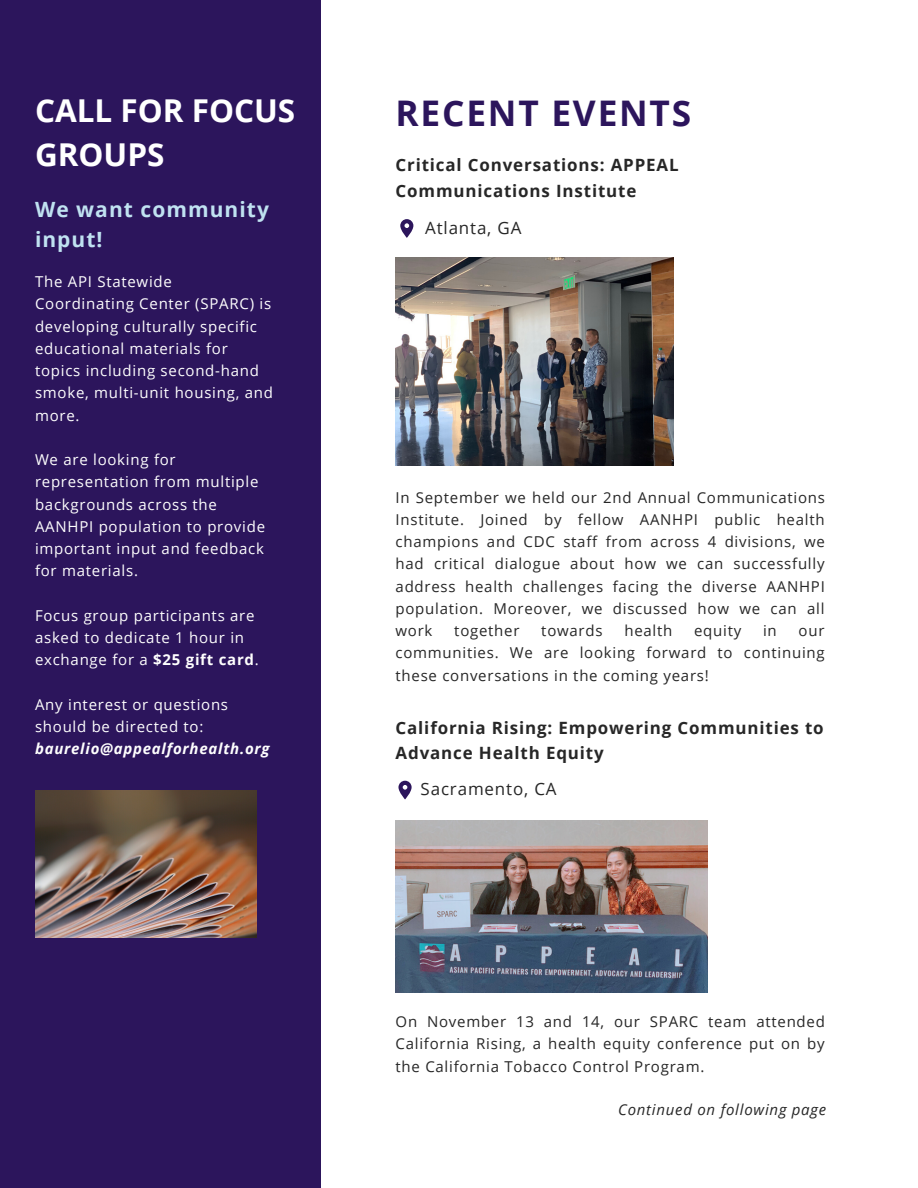
<style>
.page{position:relative;width:918px;height:1188px;background:#fff}
.page>*{position:absolute;margin:0;border:0;box-sizing:border-box;transform-origin:0 0}
.t1{font:700 35.25px "Open Sans";letter-spacing:.05em;color:#2c155c}
.t2{font:700 31.5px/43.8px "Open Sans";color:#fff}
.t3{font:700 21px/30.8px "Open Sans";letter-spacing:.05em;color:#c0e2f1}
.t4{font:700 16.95px/25.3px "Open Sans";letter-spacing:.05em;color:#272727}
.t5{font:16.95px "Open Sans";letter-spacing:.05em;color:#272727}
.t6{font:15px/22.2px "Open Sans";letter-spacing:.05em;color:#272727;text-align:justify}
.t7{font:15px/22.2px "Open Sans";letter-spacing:.05em;color:#fefefe}
.t8{font:italic 700 15px "Open Sans";letter-spacing:.05em;color:#fefefe}
.t9{font:italic 15px "Open Sans";letter-spacing:.05em;color:#272727}
.s1{font-weight:700}
</style>
<div class="page">
<div style="left:0;top:0;width:321px;height:1188px;background:#2c155c"></div>
<svg style="left:400px;top:219px;width:13px;height:19px"></svg>
<img style="left:396px;top:258px;width:277px;height:208px">
<svg style="left:398px;top:781px;width:14px;height:18px"></svg>
<img style="left:396px;top:820px;width:311px;height:173px">
<img style="left:35px;top:790px;width:222px;height:147px">
<h2 class="t2" style="left:35px;top:88px;width:262px">CALL FOR FOCUS<br>GROUPS</h2>
<h3 class="t3" style="left:35px;top:193px;width:235px">We want community input!</h3>
<p class="t7" style="left:35px;top:270px;width:239px">The API Statewide<br>Coordinating Center (SPARC) is developing culturally specific educational materials for topics including second-hand smoke, multi-unit housing, and more.</p>
<p class="t7" style="left:35px;top:448px;width:232px">We are looking for representation from multiple backgrounds across the<br>AANHPI population to provide important input and feedback for materials.</p>
<p class="t7" style="left:35px;top:604px;width:225px">Focus group participants are asked to dedicate 1 hour in exchange for a <span class="s1">$25 gift card</span>.</p>
<p class="t7" style="left:35px;top:693px;width:195px">Any interest or questions should be directed to:</p>
<p class="t8" style="left:35px;top:738px;width:236px">baurelio@appealforhealth.org</p>
<h1 class="t1" style="left:396px;top:89px;width:297px">RECENT EVENTS</h1>
<p class="t4" style="left:396px;top:152px;width:285px">Critical Conversations: APPEAL<br>Communications Institute</p>
<p class="t5" style="left:425px;top:216px;width:98px">Atlanta, GA</p>
<p class="t6" style="left:396px;top:486px;width:431px">In September we held our 2nd Annual Communications Institute. Joined by fellow AANHPI public health champions and CDC staff from across 4 divisions, we had critical dialogue about how we can successfully address health challenges facing the diverse AANHPI population. Moreover, we discussed how we can all work</p>
<p class="t6" style="left:454px;top:619px;width:67px">together</p>
<p class="t6" style="left:541px;top:619px;width:63px">towards</p>
<p class="t6" style="left:624px;top:619px;width:49px">health</p>
<p class="t6" style="left:694px;top:619px;width:49px">equity</p>
<p class="t6" style="left:763px;top:619px;width:15px">in</p>
<p class="t6" style="left:396px;top:619px;width:431px;text-indent:403px">our communities. We are looking forward to continuing these conversations in the coming years!</p>
<p class="t4" style="left:396px;top:714px;width:430px">California Rising: Empowering Communities to<br>Advance Health Equity</p>
<p class="t5" style="left:421px;top:776px;width:137px">Sacramento, CA</p>
<p class="t6" style="left:396px;top:1010px;width:431px">On November 13 and 14, our SPARC team attended California Rising, a health equity conference put on by the California Tobacco Control Program.</p>
<p class="t9" style="left:618px;top:1099px;width:209px">Continued on following page</p>
</div>
